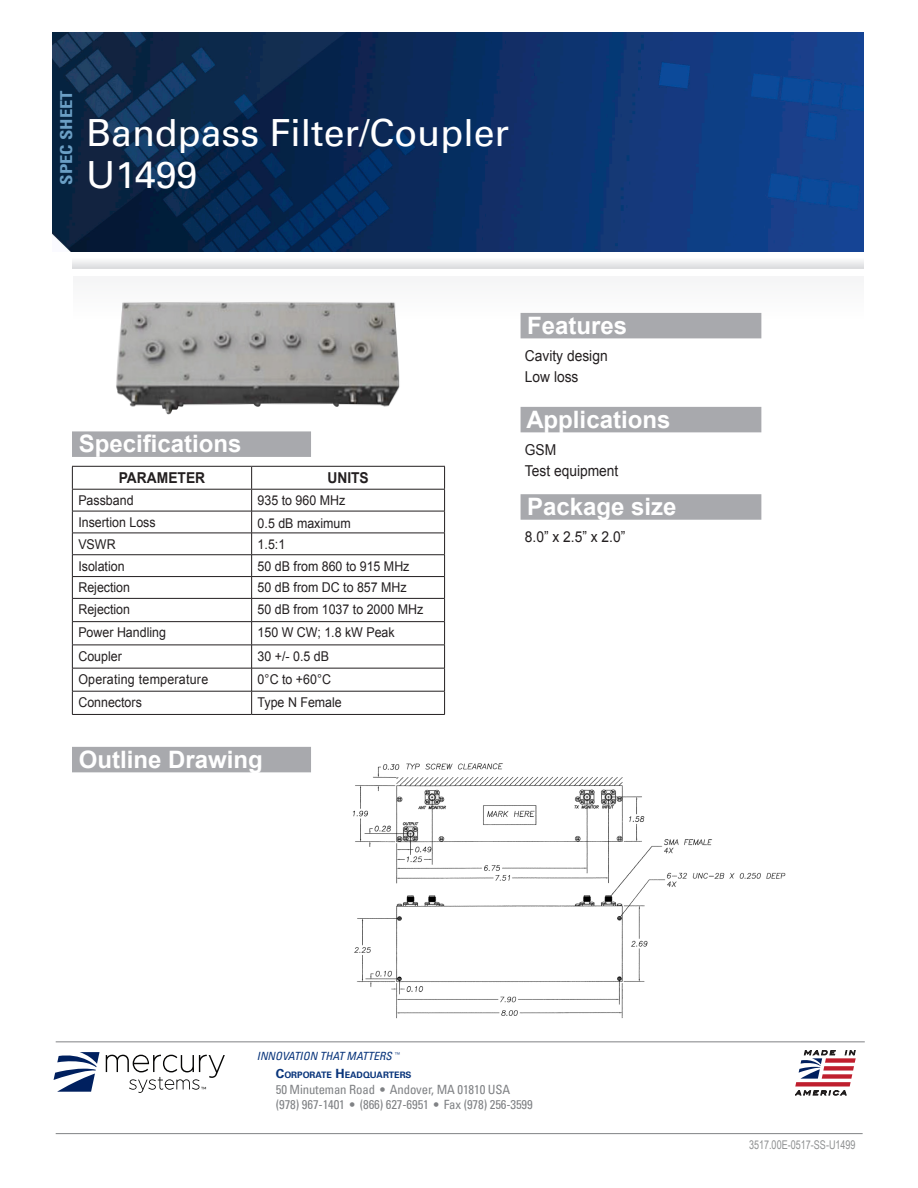
<style>
.page{position:relative;width:918px;height:1188px;background:#fff}
.page>*{position:absolute;margin:0;border:0;box-sizing:border-box;transform-origin:0 0}
.t1{font:37.5px/42px "Univers LT Pro 55 Roman";color:#fff}
.t2{font:700 24px "Arial";color:#fff}
.t3{font:700 condensed 16.5px "Univers LT Pro";color:#6b9fc5;scale:1.13 1}
.t4{font:15px/21px "Arial";color:#231f20;scale:.92 1}
.t5{font:700 15px "Arial";color:#231f20;scale:.92 1}
.t6{font:13.5px "Arial";color:#231f20;scale:.92 1}
.t7{font:13.5px "Arial";letter-spacing:.02em;color:#231f20;scale:.92 1}
.t8{font:condensed 12.75px/15.3px "Univers LT Pro";letter-spacing:-.01em;color:#808285}
.t9{font:12px "Arial Narrow";color:#8e9091;scale:.92 1}
.t10{font:italic condensed 11.4px "Univers LT Pro";color:#08347b}
.t11{font:700 8.85px "Univers LT Pro 65";color:#08347b}
.s1{font-size:12.75px}
</style>
<div class="page">
<div style="left:73px;top:276px;width:791px;height:63px;background:#f9f9f9"></div>
<img style="left:53px;top:32px;width:811px;height:220px">
<svg style="left:72px;top:260px;width:792px;height:8px"></svg>
<div style="left:72px;top:431px;width:239px;height:26px;background:#a8a9ad"></div>
<div style="left:521px;top:313px;width:240px;height:25px;background:#a8a9ad"></div>
<div style="left:521px;top:407px;width:240px;height:25px;background:#a8a9ad"></div>
<div style="left:521px;top:494px;width:240px;height:26px;background:#a8a9ad"></div>
<div style="left:72px;top:747px;width:239px;height:25px;background:#a8a9ad"></div>
<hr style="left:72px;top:466px;width:180px;height:1px;background:#231f20">
<hr style="left:72px;top:511px;width:180px;height:1px;background:#231f20">
<hr style="left:252px;top:511px;width:193px;height:1px;background:#231f20">
<hr style="left:72px;top:533px;width:180px;height:1px;background:#231f20">
<hr style="left:252px;top:533px;width:193px;height:1px;background:#231f20">
<hr style="left:72px;top:554px;width:180px;height:1px;background:#231f20">
<hr style="left:252px;top:554px;width:193px;height:1px;background:#231f20">
<hr style="left:72px;top:576px;width:180px;height:1px;background:#231f20">
<hr style="left:252px;top:576px;width:193px;height:1px;background:#231f20">
<hr style="left:72px;top:598px;width:180px;height:1px;background:#231f20">
<hr style="left:252px;top:598px;width:193px;height:1px;background:#231f20">
<hr style="left:72px;top:621px;width:180px;height:1px;background:#231f20">
<hr style="left:252px;top:621px;width:193px;height:1px;background:#231f20">
<hr style="left:72px;top:645px;width:180px;height:1px;background:#231f20">
<hr style="left:252px;top:645px;width:193px;height:1px;background:#231f20">
<hr style="left:72px;top:668px;width:180px;height:1px;background:#231f20">
<hr style="left:252px;top:668px;width:193px;height:1px;background:#231f20">
<hr style="left:72px;top:691px;width:180px;height:1px;background:#231f20">
<svg style="left:72px;top:467px;width:1px;height:247px"></svg>
<hr style="left:252px;top:691px;width:193px;height:1px;background:#231f20">
<hr style="left:72px;top:714px;width:180px;height:1px;background:#231f20">
<hr style="left:252px;top:714px;width:193px;height:1px;background:#231f20">
<hr style="left:72px;top:489px;width:180px;height:1px;background:#231f20">
<hr style="left:252px;top:489px;width:193px;height:1px;background:#231f20">
<hr style="left:252px;top:466px;width:193px;height:1px;background:#231f20">
<svg style="left:251px;top:467px;width:1px;height:247px"></svg>
<svg style="left:444px;top:467px;width:1px;height:247px"></svg>
<svg style="left:54px;top:1052px;width:46px;height:40px"></svg>
<svg style="left:106px;top:1055px;width:119px;height:38px"></svg>
<hr style="left:56px;top:1041px;width:809px;height:1px;background:#808285">
<hr style="left:56px;top:1133px;width:807px;height:1px;background:#808285">
<svg style="left:795px;top:1050px;width:61px;height:45px"></svg>
<img style="left:116px;top:302px;width:284px;height:113px">
<img style="left:353px;top:763px;width:433px;height:256px">
<p class="t3" style="left:56px;top:185px;width:85px;rotate:-90deg">SPEC SHEET</p>
<h1 class="t1" style="left:86px;top:110px;width:425px">Bandpass Filter/Coupler<br>U1499</h1>
<h2 class="t2" style="left:79px;top:428px;width:164px">Specifications</h2>
<p class="t5" style="left:119px;top:468px;width:95px">PARAMETER</p>
<p class="t5" style="left:327px;top:468px;width:46px">UNITS</p>
<p class="t6" style="left:78px;top:491px;width:62px">Passband</p>
<p class="t6" style="left:258px;top:491px;width:97px">935 to 960 MHz</p>
<p class="t6" style="left:78px;top:513px;width:86px">Insertion Loss</p>
<p class="t6" style="left:258px;top:515px;width:103px">0.5 dB maximum</p>
<p class="t6" style="left:78px;top:535px;width:42px">VSWR</p>
<p class="t6" style="left:258px;top:535px;width:32px">1.5:1</p>
<p class="t6" style="left:78px;top:557px;width:52px">Isolation</p>
<p class="t6" style="left:258px;top:557px;width:167px">50 dB from 860 to 915 MHz</p>
<p class="t6" style="left:78px;top:579px;width:58px">Rejection</p>
<p class="t6" style="left:258px;top:579px;width:164px">50 dB from DC to 857 MHz</p>
<p class="t6" style="left:78px;top:601px;width:58px">Rejection</p>
<p class="t6" style="left:258px;top:601px;width:182px">50 dB from 1037 to 2000 MHz</p>
<p class="t6" style="left:78px;top:624px;width:97px">Power Handling</p>
<p class="t6" style="left:258px;top:624px;width:151px">150 W CW; 1.8 kW Peak</p>
<p class="t6" style="left:78px;top:647px;width:49px">Coupler</p>
<p class="t6" style="left:258px;top:647px;width:79px">30 +/- 0.5 dB</p>
<p class="t7" style="left:78px;top:670px;width:143px">Operating temperature</p>
<p class="t6" style="left:258px;top:670px;width:81px">0°C to +60°C</p>
<p class="t6" style="left:78px;top:693px;width:71px">Connectors</p>
<p class="t6" style="left:258px;top:693px;width:93px">Type N Female</p>
<h2 class="t2" style="left:79px;top:743px;width:186px">Outline Drawing</h2>
<h2 class="t2" style="left:527px;top:309px;width:102px">Features</h2>
<p class="t4" style="left:525px;top:345px;width:92px">Cavity design<br>Low loss</p>
<h2 class="t2" style="left:526px;top:403px;width:146px">Applications</h2>
<p class="t4" style="left:525px;top:439px;width:103px">GSM<br>Test equipment</p>
<h2 class="t2" style="left:527px;top:491px;width:151px">Package size</h2>
<p class="t4" style="left:525px;top:527px;width:111px">8.0” x 2.5” x 2.0”</p>
<p class="t10" style="left:257px;top:1049px;width:144px">INNOVATION THAT MATTERS <sup>™</sup></p>
<p class="t11" style="left:276px;top:1069px;width:137px"><span class="s1">C</span>ORPORATE <span class="s1">H</span>EADQUARTERS</p>
<p class="t8" style="left:276px;top:1081px;width:258px">50 Minuteman Road • Andover, MA 01810 USA (978) 967-1401 • (866) 627-6951 • Fax (978) 256-3599</p>
<p class="t9" style="left:749px;top:1136px;width:117px">3517.00E-0517-SS-U1499</p>
</div>
